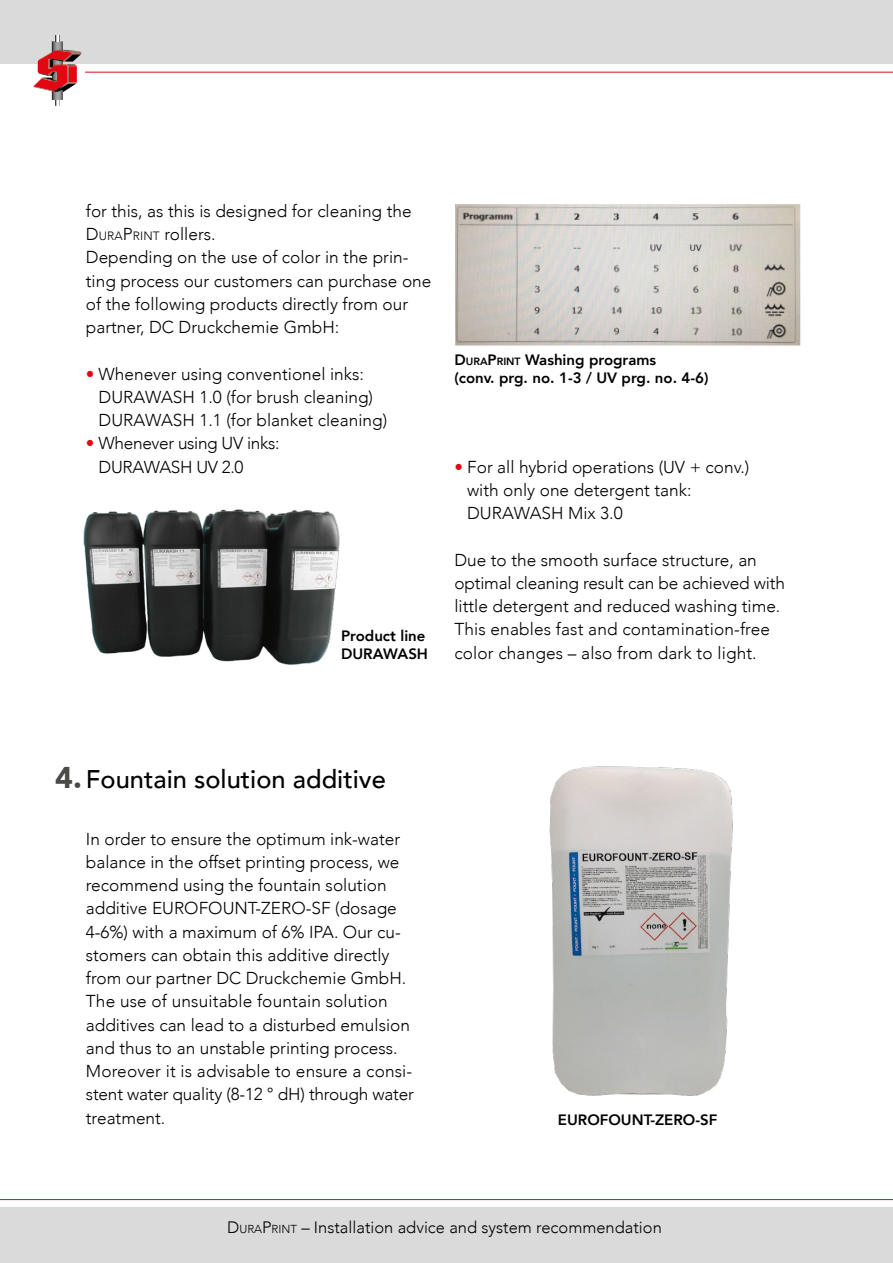
<style>
.page{position:relative;width:893px;height:1263px;background:#fff}
.page>*{position:absolute;margin:0;border:0;box-sizing:border-box;transform-origin:0 0}
.t1{font:900 30px "Avenir";color:#4a4a49}
.t2{font:500 25.5px "Avenir";color:#000}
.lauftext{font:300 17.25px/23.2px "Avenir";color:#000}
.lauftext-2{font:300 17.25px/23.2px "Avenir";letter-spacing:-.02em;color:#000}
.tabelle{font:300 16.5px "Avenir";color:#000}
.BU{font:800 15px/18px "Avenir";color:#000}
.s1{font-style:inherit}
.s2{font-size:12.15px}
.s3{color:#e30613}
.s4{font-size:10.5px}
.s5{font-size:11.55px}
</style>
<div class="page">
<hr style="left:85px;top:72px;width:808px;height:1px;background:#e30613">
<div style="left:0;top:0;width:893px;height:64px;background:#dadada"></div>
<svg style="left:33px;top:35px;width:48px;height:71px"></svg>
<div style="left:0;top:1208px;width:893px;height:55px;background:#dadada"></div>
<hr style="left:0;top:1199px;width:893px;height:1px;background:#e30613">
<img style="left:83px;top:509px;width:257px;height:156px">
<img style="left:549px;top:766px;width:184px;height:330px">
<img style="left:455px;top:204px;width:345px;height:141px">
<p class="lauftext" style="left:86px;top:199px;width:327px">for this, as this is designed for cleaning the<br><span class="s1">D</span><span class="s2">URA</span><span class="s1">P</span><span class="s2">RINT</span> rollers.</p>
<p class="lauftext" style="left:86px;top:246px;width:347px">Depending on the use of color in the prin&shy;ting process our customers can purchase one of the following products directly from our partner, DC Druckchemie GmbH:</p>
<p class="lauftext" style="left:99px;top:362px;width:290px;text-indent:-13px"><span class="s3">•</span> Whenever using conventionel inks:<br>DURAWASH 1.0 (for brush cleaning)<br>DURAWASH 1.1 (for blanket cleaning)</p>
<p class="lauftext-2" style="left:99px;top:432px;width:182px;text-indent:-13px"><span class="s3">•</span> Whenever using UV inks:<br>DURAWASH UV 2.0</p>
<p class="BU" style="left:341px;top:626px;width:89px">Product line<br>DURAWASH</p>
<p class="BU" style="left:454px;top:351px;width:256px"><span class="s1">D</span><span class="s4">URA</span><span class="s1">P</span><span class="s4">RINT</span> Washing programs<br>(conv. prg. no. 1-3 / UV prg. no. 4-6)</p>
<p class="lauftext" style="left:467px;top:455px;width:284px;text-indent:-13px"><span class="s3">•</span> For all hybrid operations (UV + conv.) with only one detergent tank:<br>DURAWASH Mix 3.0</p>
<p class="lauftext" style="left:454px;top:548px;width:332px">Due to the smooth surface structure, an optimal cleaning result can be achieved with little detergent and reduced washing time.<br>This enables fast and contamination-free color changes – also from dark to light.</p>
<p class="t1" style="left:55px;top:752px;width:28px">4.</p>
<p class="t2" style="left:86px;top:757px;width:301px">Fountain solution additive</p>
<p class="lauftext" style="left:86px;top:827px;width:322px">In order to ensure the optimum ink-water balance in the offset printing process, we recommend using the fountain solution additive EUROFOUNT-ZERO-SF (dosage 4-6%) with a maximum of 6% IPA. Our cu&shy;stomers can obtain this additive directly from our partner DC Druckchemie GmbH.</p>
<p class="lauftext" style="left:86px;top:990px;width:326px">The use of unsuitable fountain solution additives can lead to a disturbed emulsion and thus to an unstable printing process.</p>
<p class="lauftext" style="left:86px;top:1059px;width:330px;text-align:justify">Moreover it is advisable to ensure a consi&shy;stent water quality (8-12 ° dH) through water treatment.</p>
<p class="BU" style="left:558px;top:1111px;width:161px">EUROFOUNT-ZERO-SF</p>
<p class="tabelle" style="left:227px;top:1217px;width:436px"><span class="s1">D</span><span class="s5">URA</span><span class="s1">P</span><span class="s5">RINT</span> – Installation advice and system recommendation</p>
</div>
